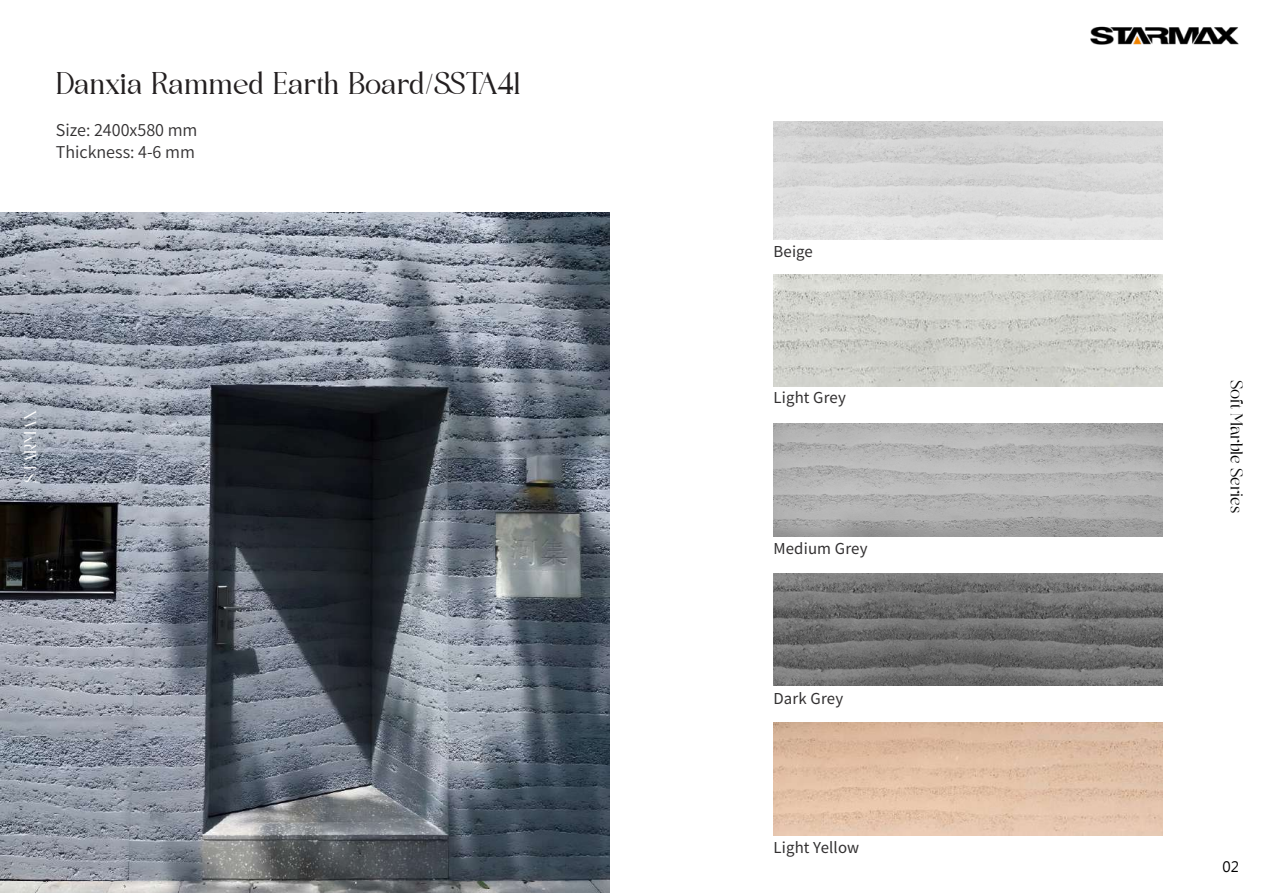
<style>
.page{position:relative;width:1263px;height:893px;background:#fff}
.page>*{position:absolute;margin:0;border:0;box-sizing:border-box;transform-origin:0 0}
.t1{font:22.35px "agright";color:#231f20}
.t2{font:16.2px/22.4px "Source Han Sans CN";color:#312f30}
.t3{font:16.2px "Albegos";letter-spacing:-.005em;color:#000}
.t4{font:16.2px "Albegos";color:#fff}
.t5{font:15px "Source Han Sans CN";letter-spacing:.01em;color:#312f30}
.t6{font:14.25px "Microsoft Jheng Hei";color:#000}
</style>
<div class="page">
<img style="left:773px;top:122px;width:389px;height:118px">
<img style="left:773px;top:274px;width:389px;height:112px">
<img style="left:773px;top:723px;width:389px;height:112px">
<img style="left:773px;top:424px;width:389px;height:112px">
<img style="left:773px;top:573px;width:389px;height:113px">
<img style="left:0;top:213px;width:609px;height:680px">
<img style="left:1090px;top:26px;width:149px;height:19px">
<h1 class="t1" style="left:56px;top:73px;width:466px">Danxia Rammed Earth Board/SSTA41</h1>
<p class="t2" style="left:56px;top:119px;width:143px">Size: 2400x580 mm<br>Thickness: 4-6 mm</p>
<p class="t4" style="left:21px;top:483px;width:74px;rotate:-90deg">STARMAX</p>
<p class="t5" style="left:773px;top:243px;width:41px">Beige</p>
<p class="t5" style="left:773px;top:389px;width:74px">Light Grey</p>
<p class="t5" style="left:773px;top:540px;width:95px">Medium Grey</p>
<p class="t5" style="left:773px;top:690px;width:71px">Dark Grey</p>
<p class="t5" style="left:773px;top:839px;width:87px">Light Yellow</p>
<p class="t3" style="left:1245px;top:380px;width:135px;rotate:90deg">Soft Marble Series</p>
<p class="t6" style="left:1222px;top:857px;width:18px">02</p>
</div>
